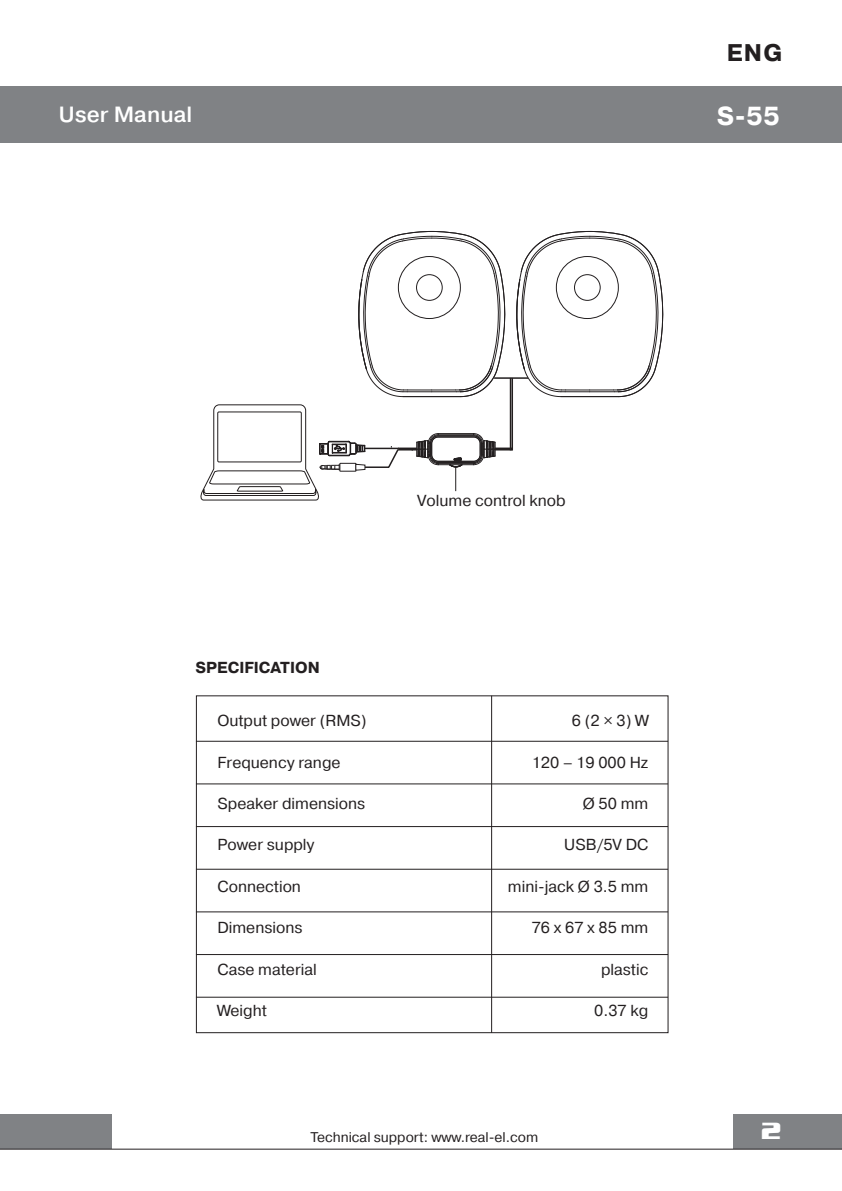
<style>
.page{position:relative;width:842px;height:1191px;background:#fff}
.page>*{position:absolute;margin:0;border:0;box-sizing:border-box;transform-origin:0 0}
.t1{font:700 26px "Pragmatica";color:#fff}
.t2{font:700 24px "Pragmatica";color:#231f20}
.t3{font:700 23.2px "Enter Sansman";color:#fff;scale:1.19 1}
.t4{font:500 22px "Pragmatica";color:#fff}
.t5{font:15.8px "Pragmatica";color:#231f20}
.t6{font:700 15.8px "Pragmatica";color:#231f20}
.t7{font:14px "Pragmatica";color:#231f20}
</style>
<div class="page">
<div style="left:0;top:86px;width:842px;height:57px;background:#808285"></div>
<div style="left:733px;top:1114px;width:109px;height:35px;background:#808285"></div>
<div style="left:0;top:1114px;width:112px;height:35px;background:#808285"></div>
<hr style="left:0;top:1148px;width:842px;height:1px;background:#231f20">
<hr style="left:510px;top:378px;width:1px;height:72px;background:#231f20">
<hr style="left:511px;top:378px;width:2px;height:72px;background:#231f20">
<hr style="left:364px;top:448px;width:35px;height:1px;background:#231f20">
<hr style="left:365px;top:466px;width:24px;height:2px;background:#231f20">
<svg style="left:200px;top:404px;width:165px;height:97px"></svg>
<div style="left:217px;top:411px;width:85px;height:51px;border:1px solid #231f20"></div>
<hr style="left:494px;top:377px;width:34px;height:2px;background:#231f20">
<svg style="left:387px;top:433px;width:125px;height:58px"></svg>
<svg style="left:358px;top:230px;width:149px;height:167px"></svg>
<div style="left:398px;top:256px;width:63px;height:63px;border:1px solid #231f20;border-radius:50%"></div>
<div style="left:416px;top:274px;width:27px;height:27px;border:1px solid #231f20;border-radius:50%"></div>
<svg style="left:514px;top:230px;width:150px;height:167px"></svg>
<div style="left:556px;top:256px;width:63px;height:63px;border:1px solid #231f20;border-radius:50%"></div>
<div style="left:574px;top:274px;width:27px;height:27px;border:1px solid #231f20;border-radius:50%"></div>
<div style="left:196px;top:695px;width:472px;height:338px;border:1px solid #231f20"></div>
<hr style="left:196px;top:741px;width:472px;height:1px;background:#231f20">
<hr style="left:196px;top:783px;width:472px;height:1px;background:#231f20">
<hr style="left:196px;top:826px;width:472px;height:1px;background:#231f20">
<hr style="left:196px;top:869px;width:472px;height:1px;background:#231f20">
<hr style="left:196px;top:911px;width:472px;height:1px;background:#231f20">
<hr style="left:196px;top:954px;width:472px;height:1px;background:#231f20">
<hr style="left:196px;top:997px;width:472px;height:1px;background:#231f20">
<hr style="left:491px;top:695px;width:1px;height:338px;background:#231f20">
<h3 class="t4" style="left:59px;top:101px;width:135px">User Manual</h3>
<h2 class="t2" style="left:727px;top:37px;width:57px">ENG</h2>
<h1 class="t1" style="left:717px;top:99px;width:65px">S-55</h1>
<p class="t5" style="left:417px;top:490px;width:150px">Volume control knob</p>
<p class="t6" style="left:196px;top:657px;width:126px">SPECIFICATION</p>
<p class="t5" style="left:217px;top:711px;width:151px">Output power (RMS)</p>
<p class="t5" style="left:217px;top:752px;width:125px">Frequency range</p>
<p class="t5" style="left:217px;top:794px;width:149px">Speaker dimensions</p>
<p class="t5" style="left:217px;top:835px;width:99px">Power supply</p>
<p class="t5" style="left:217px;top:876px;width:85px">Connection</p>
<p class="t5" style="left:217px;top:918px;width:87px">Dimensions</p>
<p class="t5" style="left:217px;top:959px;width:101px">Case material</p>
<p class="t5" style="left:217px;top:1001px;width:51px">Weight</p>
<p class="t5" style="left:572px;top:711px;width:78px">6 (2 × 3) W</p>
<p class="t5" style="left:532px;top:752px;width:118px">120 – 19 000 Hz</p>
<p class="t5" style="left:583px;top:794px;width:67px">Ø 50 mm</p>
<p class="t5" style="left:564px;top:835px;width:86px">USB/5V DC</p>
<p class="t5" style="left:508px;top:876px;width:142px">mini-jack Ø 3.5 mm</p>
<p class="t5" style="left:532px;top:918px;width:118px">76 х 67 х 85 mm</p>
<p class="t5" style="left:601px;top:959px;width:49px">plastic</p>
<p class="t5" style="left:594px;top:1001px;width:56px">0.37 kg</p>
<p class="t7" style="left:311px;top:1128px;width:229px">Technical support: www.real-el.com</p>
<h3 class="t3" style="left:760px;top:1118px;width:19px">2</h3>
</div>
